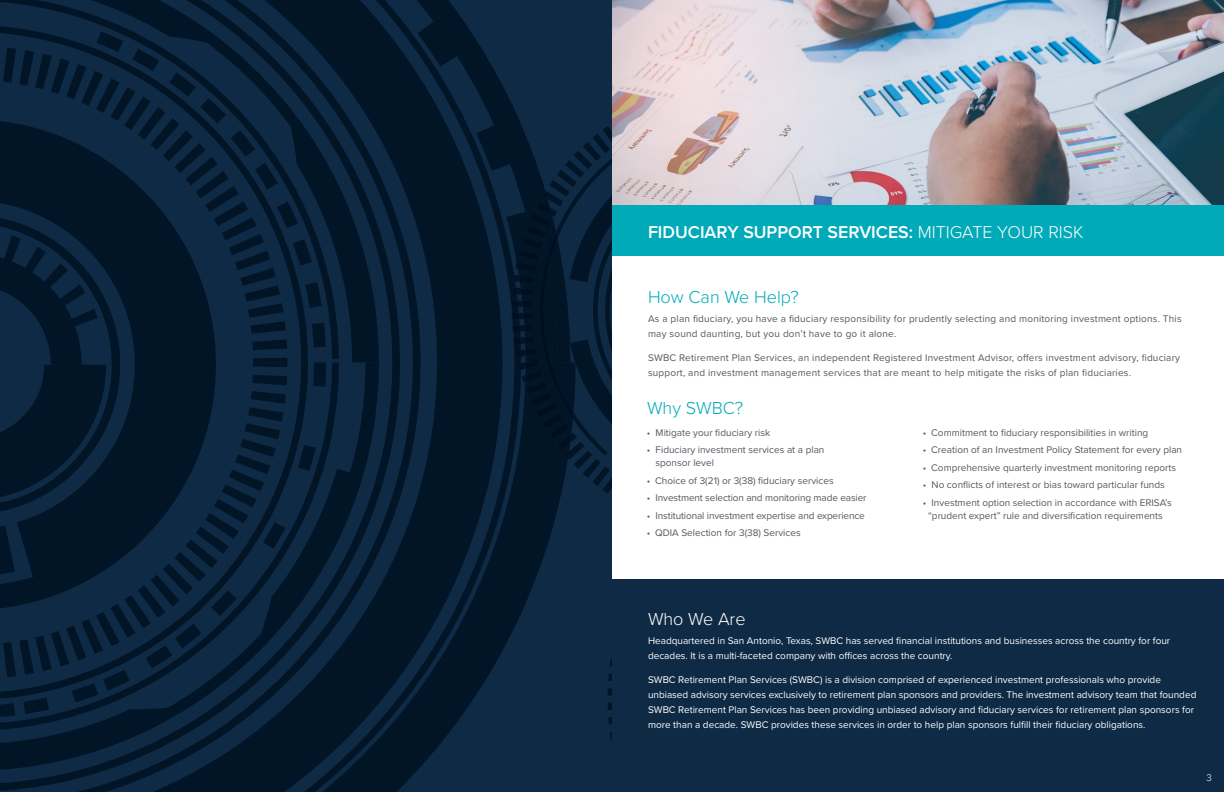
<style>
.page{position:relative;width:1224px;height:792px;background:#fff}
.page>*{position:absolute;margin:0;border:0;box-sizing:border-box;transform-origin:0 0}
.Subhead{font:300 18px "Proxima Nova";color:#00aab8}
.t1{font:300 18px "Proxima Nova";color:#fff}
.Subhead-2{font:600 17.8px "Proxima Nova";color:#fff}
.First_Paragraph{font:10px/15px "Proxima Nova";color:#fff}
.First_Paragraph-2{font:10px/13px "Proxima Nova";color:#535860}
.First_Paragraph-3{font:10px/15px "Proxima Nova";letter-spacing:.02em;color:#535860}
.Level_2{font:300 10px "Proxima Nova";color:#fff}
.s1{font-weight:300}
</style>
<div class="page">
<div style="left:602px;top:580px;width:622px;height:212px;background:#0e2a45"></div>
<img style="left:612px;top:0;width:612px;height:206px">
<div style="left:612px;top:206px;width:612px;height:50px;background:#00aab8"></div>
<div style="left:0;top:0;width:612px;height:792px;background:#0e2a45"></div>
<svg style="left:608px;top:717px;width:4px;height:22px"></svg>
<svg style="left:608px;top:688px;width:4px;height:22px"></svg>
<svg style="left:608px;top:659px;width:4px;height:22px"></svg>
<svg style="left:503px;top:533px;width:48px;height:116px;fill:#021527"></svg>
<svg style="left:503px;top:115px;width:109px;height:418px"></svg>
<svg style="left:421px;top:0;width:82px;height:766px;fill:#021527"></svg>
<svg style="left:400px;top:0;width:21px;height:788px;fill:#021527"></svg>
<svg style="left:0;top:0;width:400px;height:792px;fill:#021527"></svg>
<svg style="left:0;top:0;width:326px;height:771px"></svg>
<svg style="left:0;top:119px;width:216px;height:491px;fill:#021527"></svg>
<p class="Subhead-2" style="left:648px;top:218px;width:437px">FIDUCIARY SUPPORT SERVICES: <span class="s1">MITIGATE YOUR RISK</span></p>
<p class="Subhead" style="left:648px;top:284px;width:152px">How Can We Help?</p>
<p class="First_Paragraph-3" style="left:648px;top:311px;width:535px">As a plan fiduciary, you have a fiduciary responsibility for prudently selecting and monitoring investment options. This may sound daunting, but you don’t have to go it alone.</p>
<p class="First_Paragraph-3" style="left:648px;top:350px;width:534px">SWBC Retirement Plan Services, an independent Registered Investment Advisor, offers investment advisory, fiduciary support, and investment management services that are meant to help mitigate the risks of plan fiduciaries.</p>
<p class="Subhead" style="left:647px;top:395px;width:98px">Why SWBC?</p>
<p class="First_Paragraph-2" style="left:647px;top:426px;width:125px">• Mitigate your fiduciary risk</p>
<p class="First_Paragraph-2" style="left:656px;top:443px;width:170px;text-indent:-9px">• Fiduciary investment services at a plan sponsor level</p>
<p class="First_Paragraph-2" style="left:647px;top:474px;width:189px">• Choice of 3(21) or 3(38) fiduciary services</p>
<p class="First_Paragraph-2" style="left:647px;top:491px;width:221px">• Investment selection and monitoring made easier</p>
<p class="First_Paragraph-2" style="left:647px;top:509px;width:220px">• Institutional investment expertise and experience</p>
<p class="First_Paragraph-2" style="left:647px;top:526px;width:156px">• QDIA Selection for 3(38) Services</p>
<p class="First_Paragraph-2" style="left:923px;top:426px;width:227px">• Commitment to fiduciary responsibilities in writing</p>
<p class="First_Paragraph-2" style="left:923px;top:443px;width:261px">• Creation of an Investment Policy Statement for every plan</p>
<p class="First_Paragraph-2" style="left:923px;top:461px;width:255px">• Comprehensive quarterly investment monitoring reports</p>
<p class="First_Paragraph-2" style="left:923px;top:478px;width:244px">• No conflicts of interest or bias toward particular funds</p>
<p class="First_Paragraph-2" style="left:923px;top:496px;width:251px;text-align:center">• Investment option selection in accordance with ERISA’s “prudent expert” rule and diversification requirements</p>
<p class="t1" style="left:648px;top:605px;width:99px">Who We Are</p>
<p class="First_Paragraph" style="left:648px;top:633px;width:524px">Headquartered in San Antonio, Texas, SWBC has served financial institutions and businesses across the country for four decades. It is a multi-faceted company with offices across the country.</p>
<p class="First_Paragraph" style="left:648px;top:672px;width:550px">SWBC Retirement Plan Services (SWBC) is a division comprised of experienced investment professionals who provide unbiased advisory services exclusively to retirement plan sponsors and providers. The investment advisory team that founded SWBC Retirement Plan Services has been providing unbiased advisory and fiduciary services for retirement plan sponsors for more than a decade. SWBC provides these services in order to help plan sponsors fulfill their fiduciary obligations.</p>
<p class="Level_2" style="left:1206px;top:771px;width:7px">3</p>
</div>
